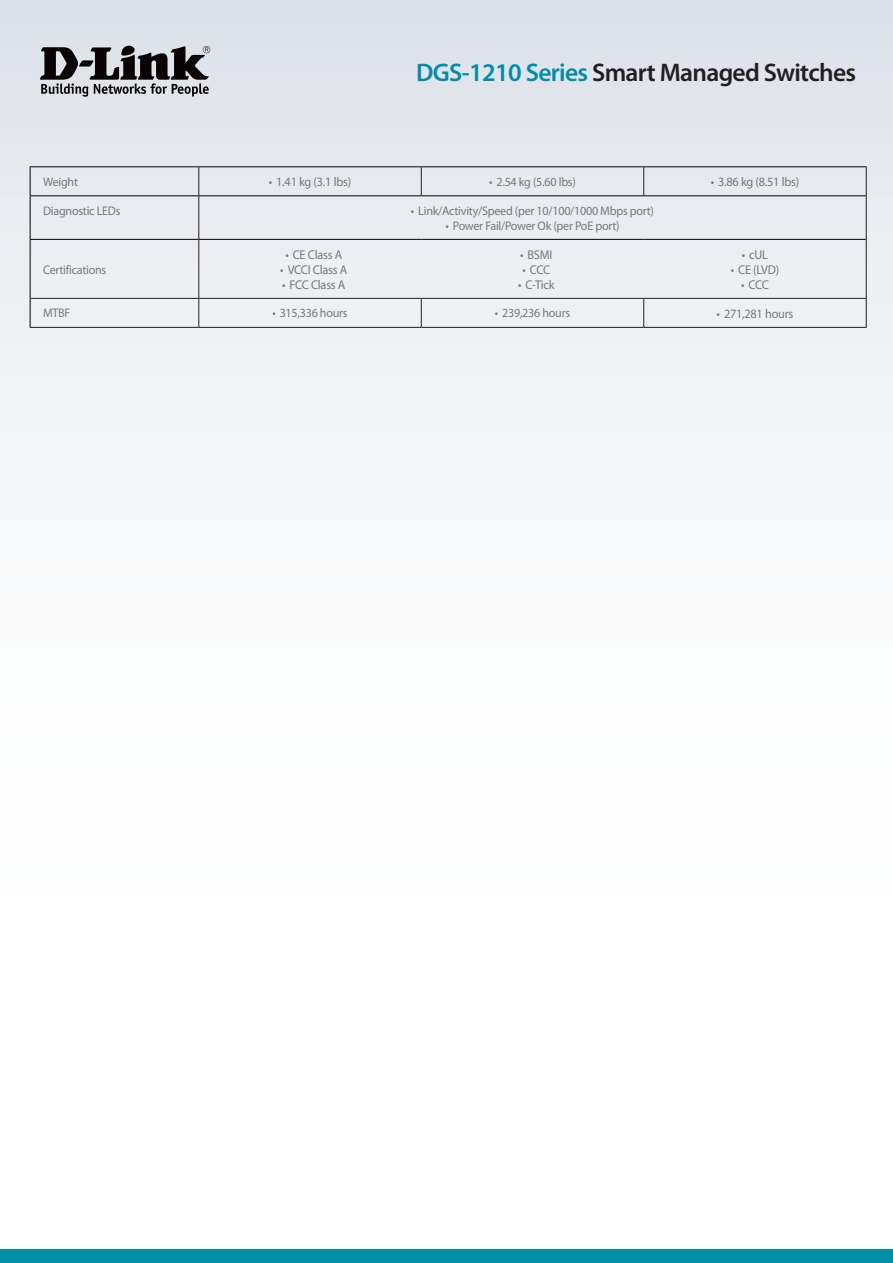
<style>
.page{position:relative;width:893px;height:1263px;background:#fff}
.page>*{position:absolute;margin:0;border:0;box-sizing:border-box;transform-origin:0 0}
.t1{font:600 25.5px "Myriad Pro";letter-spacing:-.025em;color:#231f20}
.t2{font:12.75px "Myriad Pro";letter-spacing:-.02em;color:#74787d}
.t3{font:12.45px "Myriad Pro";letter-spacing:-.02em;color:#74787d}
.s1{color:#008da8}
</style>
<div class="page">
<div style="left:0;top:0;width:893px;height:1084px;background:linear-gradient(to bottom,#e2e5eb,#fff)"></div>
<div style="left:0;top:1249px;width:893px;height:14px;background:#008da8"></div>
<svg style="left:40px;top:46px;width:170px;height:51px;background:#807f83"></svg>
<hr style="left:30px;top:166px;width:169px;height:1px;background:#000">
<svg style="left:30px;top:167px;width:1px;height:28px"></svg>
<hr style="left:30px;top:195px;width:169px;height:1px;background:#000">
<hr style="left:30px;top:196px;width:1px;height:43px;background:#000">
<svg style="left:30px;top:298px;width:1px;height:29px"></svg>
<hr style="left:199px;top:166px;width:222px;height:1px;background:#000">
<hr style="left:421px;top:166px;width:223px;height:1px;background:#000">
<svg style="left:198px;top:167px;width:1px;height:28px"></svg>
<svg style="left:421px;top:167px;width:1px;height:28px"></svg>
<hr style="left:644px;top:166px;width:223px;height:1px;background:#000">
<svg style="left:643px;top:167px;width:1px;height:28px"></svg>
<svg style="left:643px;top:299px;width:1px;height:28px"></svg>
<svg style="left:198px;top:299px;width:1px;height:28px"></svg>
<svg style="left:421px;top:299px;width:1px;height:28px"></svg>
<hr style="left:30px;top:327px;width:169px;height:1px;background:#231f20">
<hr style="left:199px;top:327px;width:222px;height:1px;background:#231f20">
<hr style="left:421px;top:327px;width:223px;height:1px;background:#231f20">
<hr style="left:644px;top:327px;width:223px;height:1px;background:#231f20">
<hr style="left:30px;top:239px;width:169px;height:1px;background:#000">
<hr style="left:30px;top:240px;width:1px;height:58px;background:#000">
<hr style="left:31px;top:298px;width:168px;height:1px;background:#231f20">
<hr style="left:199px;top:195px;width:222px;height:1px;background:#000">
<hr style="left:421px;top:195px;width:223px;height:1px;background:#000">
<hr style="left:644px;top:195px;width:222px;height:1px;background:#000">
<hr style="left:198px;top:196px;width:1px;height:43px;background:#231f20">
<hr style="left:644px;top:239px;width:222px;height:1px;background:#000">
<hr style="left:644px;top:298px;width:223px;height:1px;background:#231f20">
<hr style="left:866px;top:196px;width:1px;height:43px;background:#231f20">
<hr style="left:866px;top:239px;width:1px;height:59px;background:#231f20">
<svg style="left:866px;top:167px;width:1px;height:29px"></svg>
<svg style="left:866px;top:299px;width:1px;height:28px"></svg>
<hr style="left:421px;top:239px;width:223px;height:1px;background:#000">
<hr style="left:421px;top:298px;width:223px;height:1px;background:#231f20">
<hr style="left:199px;top:239px;width:222px;height:1px;background:#000">
<hr style="left:198px;top:240px;width:1px;height:58px;background:#231f20">
<hr style="left:199px;top:298px;width:222px;height:1px;background:#231f20">
<h1 class="t1" style="left:416px;top:56px;width:442px"><span class="s1">DGS-1210 Series</span> Smart Managed Switches</h1>
<p class="t3" style="left:43px;top:174px;width:36px">Weight</p>
<p class="t2" style="left:269px;top:174px;width:84px">• 1.41 kg (3.1 lbs)</p>
<p class="t3" style="left:489px;top:174px;width:88px">• 2.54 kg (5.60 lbs)</p>
<p class="t2" style="left:711px;top:174px;width:90px">• 3.86 kg (8.51 lbs)</p>
<p class="t3" style="left:43px;top:203px;width:79px">Diagnostic LEDs</p>
<p class="t3" style="left:411px;top:203px;width:245px">• Link/Activity/Speed (per 10/100/1000 Mbps port)</p>
<p class="t3" style="left:445px;top:218px;width:176px">• Power Fail/Power Ok (per PoE port)</p>
<p class="t3" style="left:43px;top:262px;width:65px">Certifications</p>
<p class="t2" style="left:285px;top:246px;width:58px">• CE Class A</p>
<p class="t2" style="left:280px;top:261px;width:68px">• VCCI Class A</p>
<p class="t2" style="left:282px;top:276px;width:65px">• FCC Class A</p>
<p class="t2" style="left:520px;top:246px;width:34px">• BSMI</p>
<p class="t2" style="left:522px;top:261px;width:29px">• CCC</p>
<p class="t2" style="left:518px;top:276px;width:38px">• C-Tick</p>
<p class="t2" style="left:742px;top:246px;width:28px">• cUL</p>
<p class="t2" style="left:731px;top:261px;width:50px">• CE (LVD)</p>
<p class="t2" style="left:741px;top:276px;width:29px">• CCC</p>
<p class="t3" style="left:43px;top:306px;width:29px">MTBF</p>
<p class="t3" style="left:272px;top:306px;width:77px">• 315,336 hours</p>
<p class="t3" style="left:495px;top:306px;width:77px">• 239,236 hours</p>
<p class="t2" style="left:717px;top:305px;width:78px">• 271,281 hours</p>
</div>
